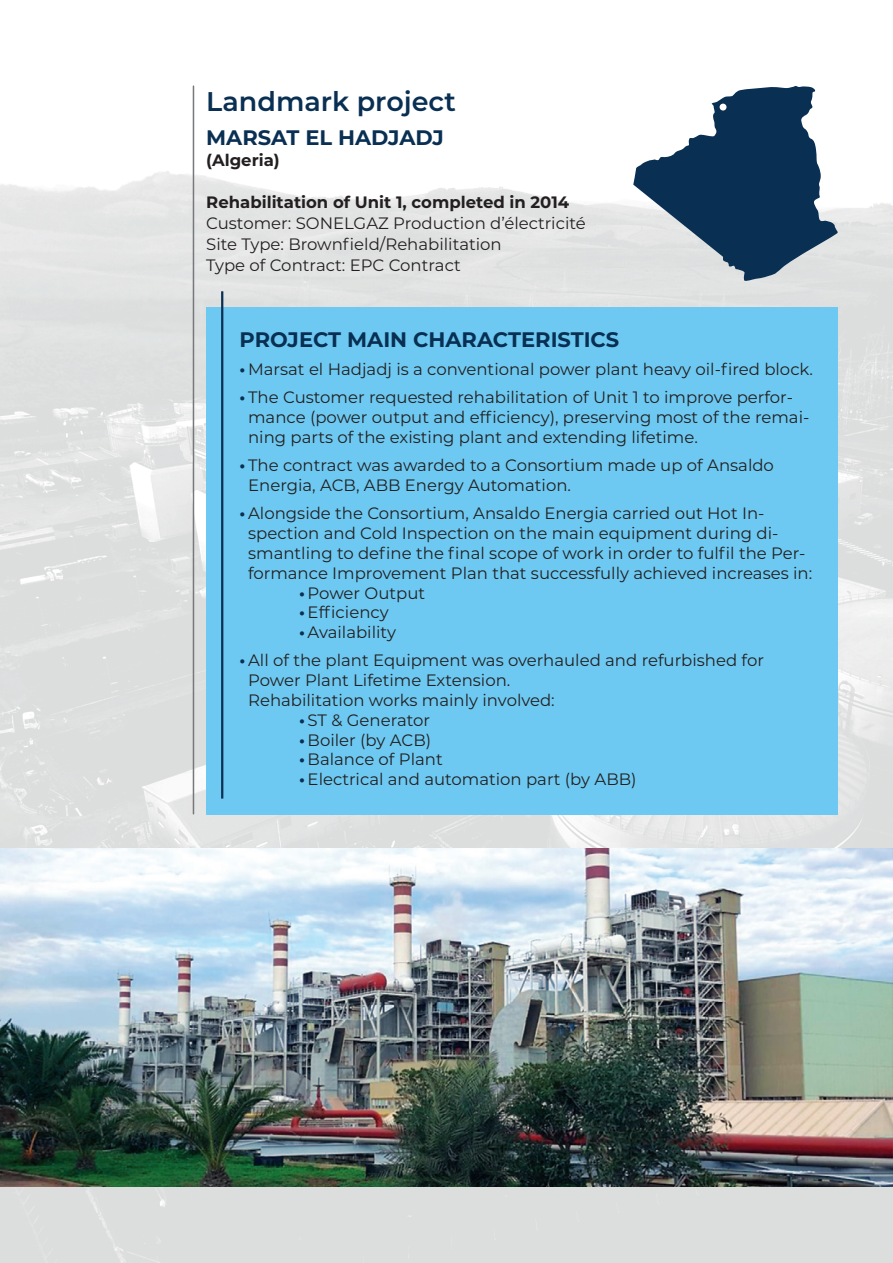
<style>
.page{position:relative;width:893px;height:1263px;background:#fff}
.page>*{position:absolute;margin:0;border:0;box-sizing:border-box;transform-origin:0 0}
.t1{font:600 27px "Montserrat";color:#092f53}
.t2{font:700 21px "Montserrat";color:#092f53}
.t3{font:16.5px/19.8px "Montserrat";color:#231f20}
.t4{font:700 16.5px "Montserrat";color:#231f20}
.s1{font-weight:700;color:#092f53}
</style>
<div class="page">
<img style="left:0;top:85px;width:893px;height:1178px">
<div style="left:206px;top:307px;width:632px;height:507px;background:#6dc9f2"></div>
<img style="left:0;top:848px;width:893px;height:338px">
<svg style="left:633px;top:85px;width:205px;height:197px"></svg>
<div style="left:720px;top:104px;width:6px;height:7px;background:#fff;border-radius:50%"></div>
<hr style="left:193px;top:86px;width:1px;height:728px;background:#76787b">
<hr style="left:221px;top:291px;width:2px;height:507px;background:#092f53">
<h1 class="t1" style="left:206px;top:82px;width:251px">Landmark project</h1>
<p class="t2" style="left:206px;top:122px;width:239px">MARSAT EL HADJADJ</p>
<p class="t4" style="left:206px;top:148px;width:75px">(Algeria)</p>
<p class="t4" style="left:206px;top:190px;width:364px">Rehabilitation of Unit 1, completed in 2014</p>
<p class="t3" style="left:206px;top:212px;width:381px;line-height:21px">Customer: SONELGAZ Production d’électricité<br>Site Type: Brownfield/Rehabilitation<br>Type of Contract: EPC Contract</p>
<p class="t2" style="left:240px;top:324px;width:381px">PROJECT MAIN CHARACTERISTICS</p>
<p class="t3" style="left:240px;top:359px;width:575px"><span class="s1">•</span> Marsat el Hadjadj is a conventional power plant heavy oil-fired block.</p>
<p class="t3" style="left:248px;top:387px;width:563px;text-indent:-8px"><span class="s1">•</span> The Customer requested rehabilitation of Unit 1 to improve perfor&shy;mance (power output and efficiency), preserving most of the remai&shy;ning parts of the existing plant and extending lifetime.</p>
<p class="t3" style="left:248px;top:455px;width:527px;text-indent:-8px"><span class="s1">•</span> The contract was awarded to a Consortium made up of Ansaldo<br>Energia, ACB, ABB Energy Automation.</p>
<p class="t3" style="left:248px;top:503px;width:566px;text-indent:-8px"><span class="s1">•</span> Alongside the Consortium, Ansaldo Energia carried out Hot In&shy;spection and Cold Inspection on the main equipment during di&shy;smantling to define the final scope of work in order to fulfil the Per&shy;formance Improvement Plan that successfully achieved increases in:</p>
<p class="t3" style="left:299px;top:582px;width:128px"><span class="s1">•</span> Power Output</p>
<p class="t3" style="left:299px;top:602px;width:91px"><span class="s1">•</span> Efficiency</p>
<p class="t3" style="left:299px;top:622px;width:98px"><span class="s1">•</span> Availability</p>
<p class="t3" style="left:248px;top:650px;width:517px;text-indent:-8px"><span class="s1">•</span> All of the plant Equipment was overhauled and refurbished for<br>Power Plant Lifetime Extension.<br>Rehabilitation works mainly involved:</p>
<p class="t3" style="left:299px;top:709px;width:133px"><span class="s1">•</span> ST &amp; Generator</p>
<p class="t3" style="left:299px;top:729px;width:134px"><span class="s1">•</span> Boiler (by ACB)</p>
<p class="t3" style="left:299px;top:749px;width:145px"><span class="s1">•</span> Balance of Plant</p>
<p class="t3" style="left:299px;top:769px;width:339px"><span class="s1">•</span> Electrical and automation part (by ABB)</p>
</div>
